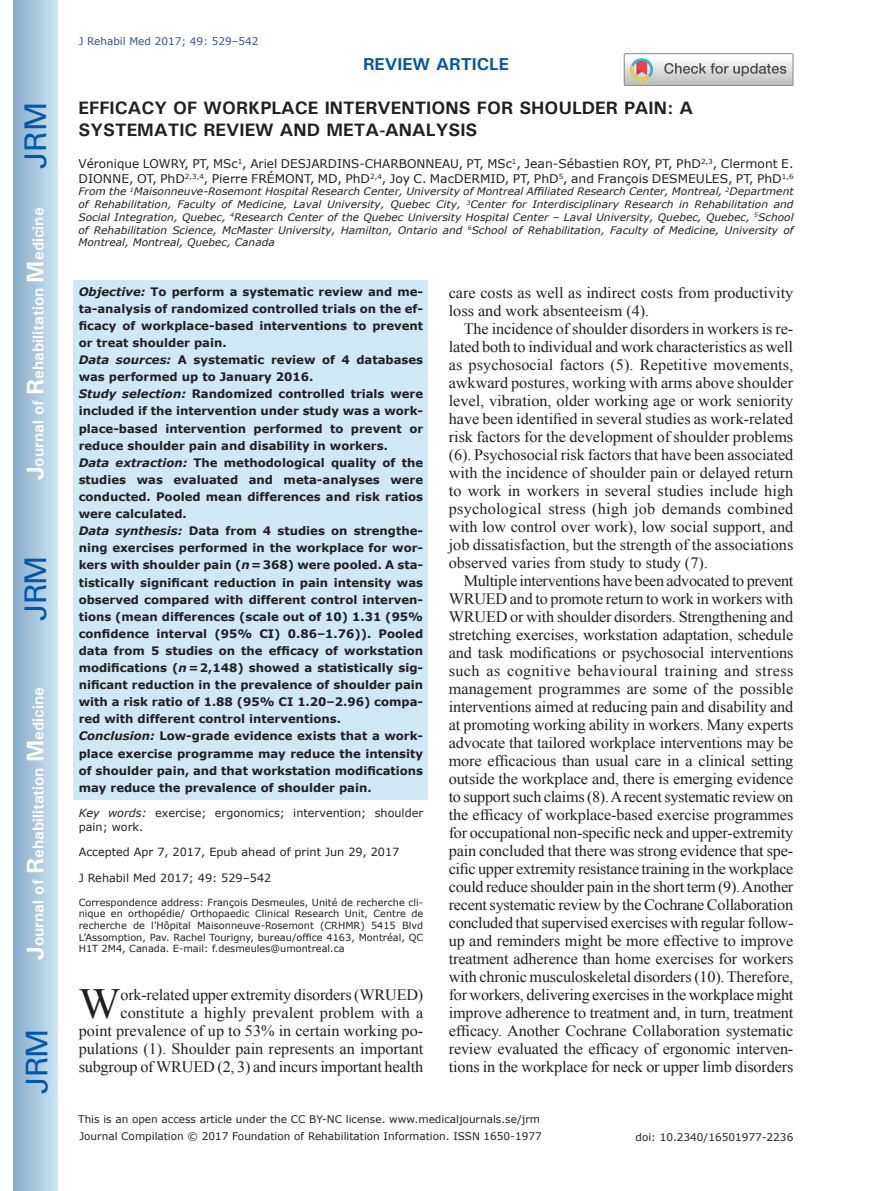
<style>
.page{position:relative;width:872px;height:1191px;background:#fff}
.page>*{position:absolute;margin:0;border:0;box-sizing:border-box;transform-origin:0 0}
.t1{font:42.9px "Times New Roman";color:#231f20}
.t2{font:30px "Univers";letter-spacing:-.03em;color:#0157a8}
.t3{font:700 18px/21.6px "Univers";color:#231f20}
.t4{font:700 17.25px "Univers";color:#0157a8}
.t5{font:15.75px/18px "Times New Roman";color:#231f20;text-align:justify}
.t6{font:700 15.75px "Univers";color:#fff}
.t7{font:12px/14.4px "Verdana";color:#231f20}
.t8{font:700 11.7px/17.1px "Verdana";color:#231f20}
.t9{font:11.25px/13.5px "Verdana";color:#231f20}
.t10{font:10.5px "Verdana";color:#231f20}
.t11{font:10.5px "Verdana";color:#324f95}
.t12{font:italic 10.35px/12.8px "Verdana";color:#231f20;text-align:justify}
.t13{font:9.75px/11.7px "Verdana";color:#231f20;text-align:justify}
.s1{font-size:24px}
.s2{font-style:italic}
</style>
<div class="page">
<div style="left:14px;top:0;width:43px;height:1191px;background:linear-gradient(to right,#88acca,#cbe5f2)"></div>
<div style="left:624px;top:53px;width:169px;height:33px;border:1px solid #888688;border-radius:2px"></div>
<svg style="left:624px;top:54px;width:169px;height:32px"></svg>
<div style="left:74px;top:280px;width:354px;height:519px;background:#cee8f4"></div>
<h2 class="t2" style="left:18px;top:169px;width:68px;rotate:-90deg">JRM</h2>
<p class="t6" style="left:28px;top:480px;width:274px;rotate:-90deg"><span class="s1">J</span>ournal of <span class="s1">R</span>ehabilitation <span class="s1">M</span>edicine</p>
<h2 class="t2" style="left:18px;top:620px;width:67px;rotate:-90deg">JRM</h2>
<p class="t6" style="left:28px;top:959px;width:274px;rotate:-90deg"><span class="s1">J</span>ournal of <span class="s1">R</span>ehabilitation <span class="s1">M</span>edicine</p>
<h2 class="t2" style="left:19px;top:1093px;width:67px;rotate:-90deg">JRM</h2>
<p class="t11" style="left:79px;top:34px;width:181px">J Rehabil Med 2017; 49: 529–542</p>
<p class="t4" style="left:363px;top:53px;width:147px">REVIEW ARTICLE</p>
<p class="t3" style="left:78px;top:97px;width:616px">EFFICACY OF WORKPLACE INTERVENTIONS FOR SHOULDER PAIN: A<br>SYSTEMATIC REVIEW AND META-ANALYSIS</p>
<p class="t7" style="left:78px;top:156px;width:716px">Véronique LOWRY, PT, MSc<sup>1</sup>, Ariel DESJARDINS-CHARBONNEAU, PT, MSc<sup>1</sup>, Jean-Sébastien ROY, PT, PhD<sup>2,3</sup>, Clermont E.<br>DIONNE, OT, PhD<sup>2,3,4</sup>, Pierre FRÉMONT, MD, PhD<sup>2,4</sup>, Joy C. MacDERMID, PT, PhD<sup>5</sup>, and François DESMEULES, PT, PhD<sup>1,6</sup></p>
<p class="t12" style="left:78px;top:185px;width:716px">From the <sup>1</sup>Maisonneuve-Rosemont Hospital Research Center, University of Montreal Affiliated Research Center, Montreal, <sup>2</sup>Department of Rehabilitation, Faculty of Medicine, Laval University, Quebec City, <sup>3</sup>Center for Interdisciplinary Research in Rehabilitation and Social Integration, Quebec, <sup>4</sup>Research Center of the Quebec University Hospital Center – Laval University, Quebec, Quebec, <sup>5</sup>School of Rehabilitation Science, McMaster University, Hamilton, Ontario and <sup>6</sup>School of Rehabilitation, Faculty of Medicine, University of Montreal, Montreal, Quebec, Canada</p>
<p class="t8" style="left:79px;top:283px;width:346px"><span class="s2">Objective:</span> To perform a systematic review and me&shy;ta-analysis of randomized controlled trials on the ef&shy;ficacy of workplace-based interventions to prevent or treat shoulder pain.<br><span class="s2">Data sources:</span> A systematic review of 4 databases was performed up to January 2016.<br><span class="s2">Study selection:</span> Randomized controlled trials were included if the intervention under study was a work&shy;place-based intervention performed to prevent or reduce shoulder pain and disability in workers.<br><span class="s2">Data extraction:</span> The methodological quality of the studies was evaluated and meta-analyses were conducted. Pooled mean differences and risk ratios were calculated.<br><span class="s2">Data synthesis:</span> Data from 4 studies on strengthe&shy;ning exercises performed in the workplace for wor&shy;kers with shoulder pain (<span class="s2">n</span>=368) were pooled. A sta&shy;tistically significant reduction in pain intensity was observed compared with different control interven&shy;tions (mean differences (scale out of 10) 1.31 (95% confidence interval (95% CI) 0.86–1.76)). Pooled data from 5 studies on the efficacy of workstation modifications (<span class="s2">n</span>=2,148) showed a statistically sig&shy;nificant reduction in the prevalence of shoulder pain with a risk ratio of 1.88 (95% CI 1.20–2.96) compa&shy;red with different control interventions.<br><span class="s2">Conclusion:</span> Low-grade evidence exists that a work&shy;place exercise programme may reduce the intensity of shoulder pain, and that workstation modifications may reduce the prevalence of shoulder pain.</p>
<p class="t9" style="left:79px;top:806px;width:346px"><span class="s2">Key words:</span> exercise; ergonomics; intervention; shoulder pain; work.</p>
<p class="t9" style="left:79px;top:845px;width:322px">Accepted Apr 7, 2017, Epub ahead of print Jun 29, 2017</p>
<p class="t9" style="left:79px;top:871px;width:194px">J Rehabil Med 2017; 49: 529–542</p>
<p class="t13" style="left:79px;top:896px;width:346px">Correspondence address: François Desmeules, Unité de recherche cli&shy;nique en orthopédie/ Orthopaedic Clinical Research Unit, Centre de recherche de l’Hôpital Maisonneuve-Rosemont (CRHMR) 5415 Blvd L’Assomption, Pav. Rachel Tourigny, bureau/office 4163, Montréal, QC H1T 2M4, Canada. E-mail: f.desmeules@umontreal.ca</p>
<h1 class="t1" style="left:79px;top:974px;width:43px">W</h1>
<p class="t5" style="left:449px;top:283px;width:346px">care costs as well as indirect costs from productivity loss and work absenteeism (4).</p>
<p class="t5" style="left:449px;top:319px;width:346px;text-indent:15px">The incidence of shoulder disorders in workers is re&shy;lated both to individual and work characteristics as well as psychosocial factors (5). Repetitive movements, awkward postures, working with arms above shoulder level, vibration, older working age or work seniority have been identified in several studies as work-related risk factors for the development of shoulder problems (6). Psychosocial risk factors that have been associated with the incidence of shoulder pain or delayed return to work in workers in several studies include high psychological stress (high job demands combined with low control over work), low social support, and job dissatisfaction, but the strength of the associations observed varies from study to study (7).</p>
<p class="t5" style="left:449px;top:571px;width:346px;text-indent:15px">Multiple interventions have been advocated to prevent WRUED and to promote return to work in workers with WRUED or with shoulder disorders. Strengthening and stretching exercises, workstation adaptation, schedule and task modifications or psychosocial interventions such as cognitive behavioural training and stress management programmes are some of the possible interventions aimed at reducing pain and disability and at promoting working ability in workers. Many experts advocate that tailored workplace interventions may be more efficacious than usual care in a clinical setting outside the workplace and, there is emerging evidence to support such claims (8). A recent systematic review on the efficacy of workplace-based exercise programmes for occupational non-specific neck and upper-extremity pain concluded that there was strong evidence that spe&shy;cific upper extremity resistance training in the workplace could reduce shoulder pain in the short term (9). Another recent systematic review by the Cochrane Collaboration concluded that supervised exercises with regular follow&shy;up and reminders might be more effective to improve treatment adherence than home exercises for workers with chronic musculoskeletal disorders (10). Therefore, for workers, delivering exercises in the workplace might improve adherence to treatment and, in turn, treatment efficacy. Another Cochrane Collaboration systematic review evaluated the efficacy of ergonomic interven&shy;tions in the workplace for neck or upper limb disorders</p>
<p class="t5" style="left:79px;top:985px;width:346px;text-align:right">ork-related upper extremity disorders (WRUED) constitute a highly prevalent problem with a<br>point prevalence of up to 53% in certain working po&shy;pulations (1). Shoulder pain represents an important subgroup of WRUED (2, 3) and incurs important health</p>
<p class="t10" style="left:78px;top:1112px;width:463px">This is an open access article under the CC BY-NC license. www.medicaljournals.se/jrm</p>
<p class="t10" style="left:79px;top:1128px;width:464px">Journal Compilation © 2017 Foundation of Rehabilitation Information. ISSN 1650-1977</p>
<p class="t10" style="left:635px;top:1130px;width:159px">doi: 10.2340/16501977-2236</p>
</div>
